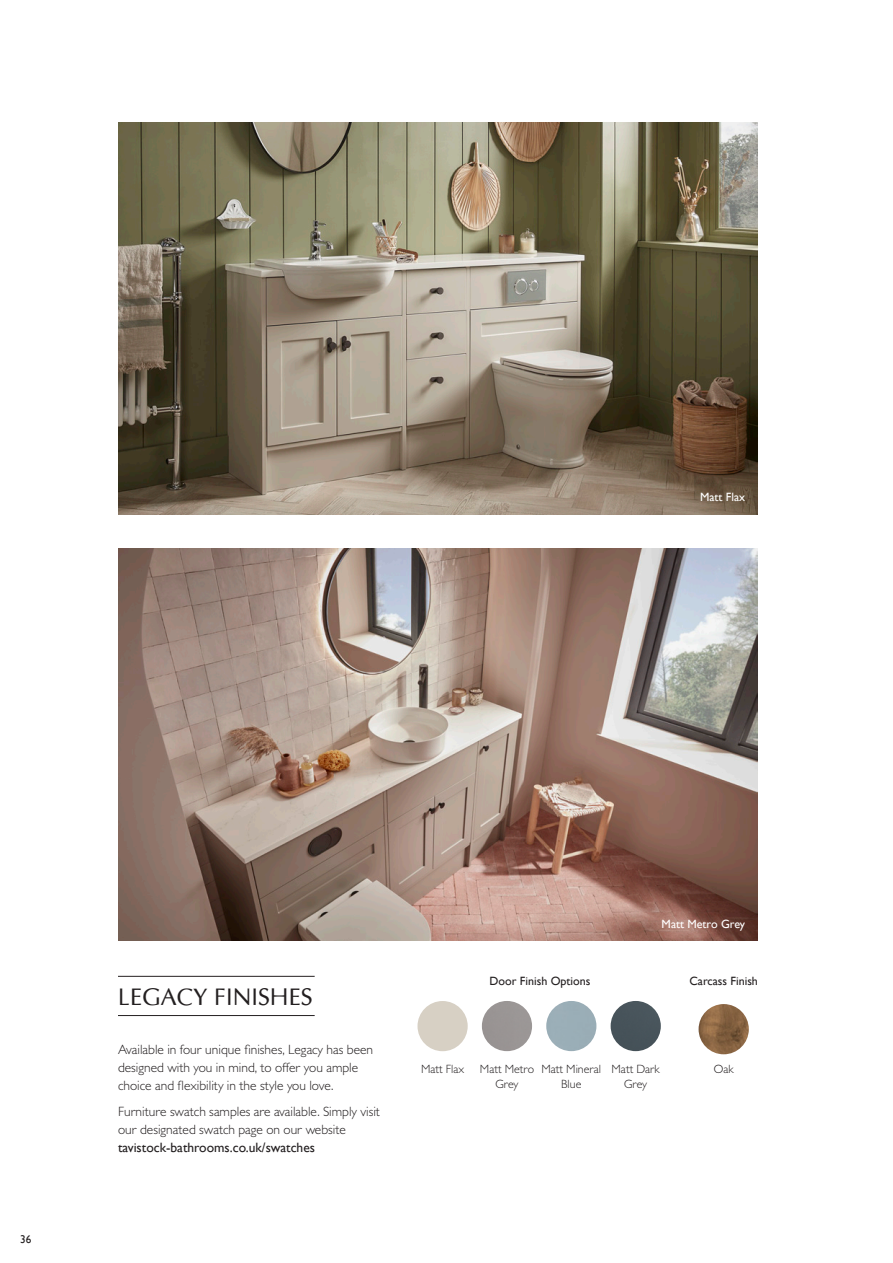
<style>
.page{position:relative;width:893px;height:1263px;background:#fff}
.page>*{position:absolute;margin:0;border:0;box-sizing:border-box;transform-origin:0 0}
.Sub_headings{font:24px "Optima";color:#231f20}
.features_body_text{font:300 13.5px/18px "Gill Sans MT Pro";color:#231f20}
.t1{font:300 12px/14.4px "Gill Sans MT Pro";color:#231f20;text-align:center}
.t2{font:12px "Gill Sans";color:#231f20}
.t3{font:12px "Gill Sans";color:#fff}
.t4{font:11.25px "Gill Sans";color:#231f20}
.s1{font-family:"Gill Sans";font-weight:400}
</style>
<div class="page">
<hr style="left:118px;top:1015px;width:197px;height:1px;background:#231f20">
<hr style="left:118px;top:976px;width:197px;height:1px;background:#231f20">
<div style="left:482px;top:1001px;width:50px;height:50px;background:#9a9594;border-radius:25px"></div>
<div style="left:546px;top:1001px;width:50px;height:50px;background:#9aaeb7;border-radius:25px"></div>
<div style="left:611px;top:1001px;width:50px;height:50px;background:#47535a;border-radius:25px"></div>
<img style="left:699px;top:1004px;width:50px;height:50px;border-radius:25px">
<div style="left:417px;top:1001px;width:51px;height:50px;background:#d7d0c4;border-radius:25px"></div>
<img style="left:118px;top:549px;width:640px;height:392px">
<img style="left:118px;top:123px;width:640px;height:392px">
<p class="t3" style="left:700px;top:490px;width:47px">Matt Flax</p>
<p class="t4" style="left:20px;top:1232px;width:13px">36</p>
<p class="Sub_headings" style="left:118px;top:982px;width:197px">LEGACY FINISHES</p>
<p class="features_body_text" style="left:118px;top:1040px;width:257px">Available in four unique finishes, Legacy has been designed with you in mind, to offer you ample choice and flexibility in the style you love.</p>
<p class="features_body_text" style="left:118px;top:1102px;width:263px">Furniture swatch samples are available. Simply visit our designated swatch page on our website <span class="s1">tavistock-bathrooms.co.uk/swatches</span></p>
<p class="t2" style="left:489px;top:974px;width:102px">Door Finish Options</p>
<p class="t3" style="left:662px;top:917px;width:85px">Matt Metro Grey</p>
<p class="t2" style="left:689px;top:974px;width:70px">Carcass Finish</p>
<p class="t1" style="left:421px;top:1062px;width:45px">Matt Flax</p>
<p class="t1" style="left:480px;top:1062px;width:56px">Matt Metro</p>
<p class="t1" style="left:495px;top:1076px;width:25px">Grey</p>
<p class="t1" style="left:541px;top:1062px;width:61px">Matt Mineral</p>
<p class="t1" style="left:561px;top:1076px;width:22px">Blue</p>
<p class="t1" style="left:612px;top:1062px;width:50px">Matt Dark<br>Grey</p>
<p class="t1" style="left:714px;top:1062px;width:21px">Oak</p>
</div>
